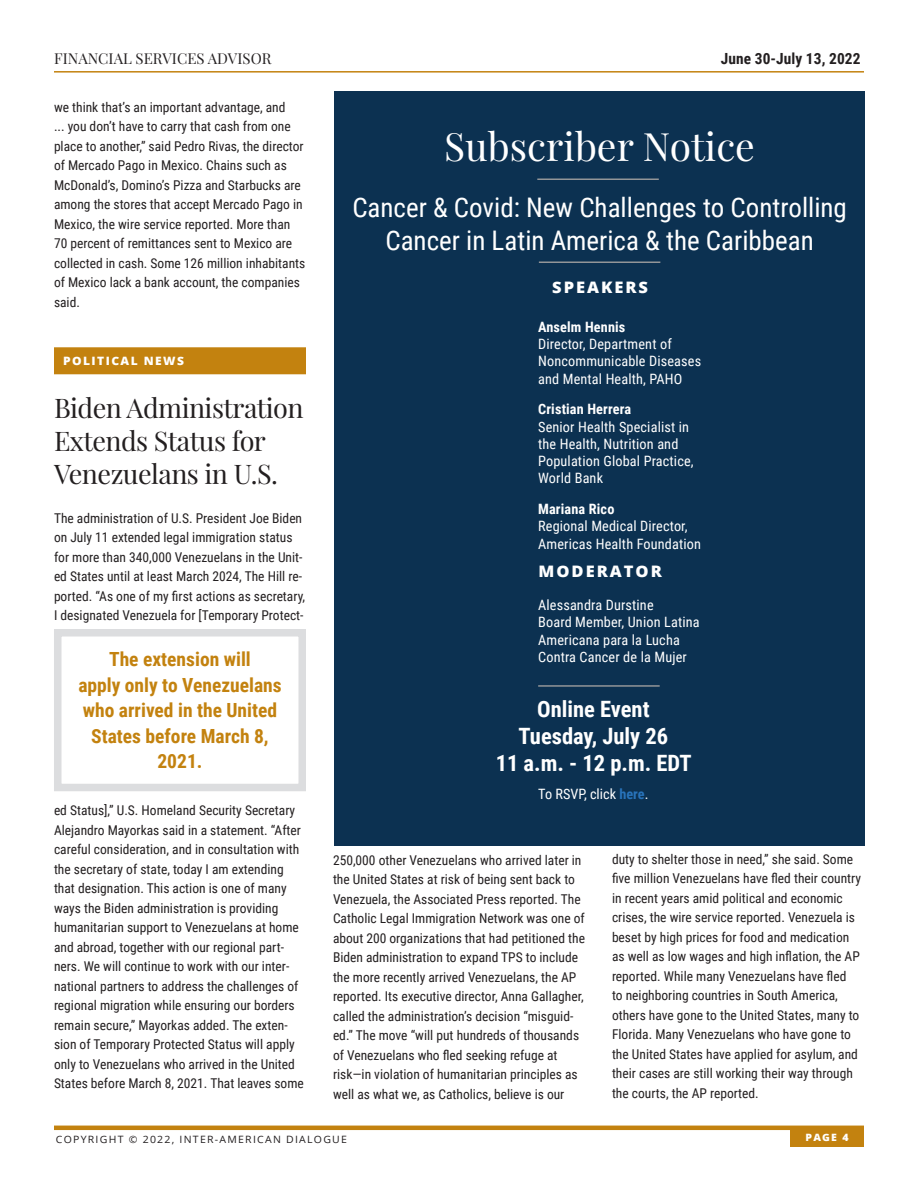
<style>
.page{position:relative;width:918px;height:1188px;background:#fff}
.page>*{position:absolute;margin:0;border:0;box-sizing:border-box;transform-origin:0 0}
.Subscriber_Notice_He{font:39px "Playfair Display";color:#fff}
.Subscriber_Notice{font:27px/32.4px "Roboto Condensed";color:#fff;text-align:center}
.Subhead_18pt{font:27px/33px "Playfair Display";letter-spacing:-.02em;color:#231f20}
.Subscriber_Notice-2{font:700 22.5px/27px "Roboto Condensed";color:#fff;text-align:center}
.Callouts_in_Box_-_13{font:700 19.5px/25.5px "Roboto Condensed";color:#c3820f;text-align:center}
.Subscriber_Notice-3{font:800 15.9px "Open Sans";letter-spacing:.12em;color:#fff;scale:1.04 1}
.t1{font:700 15.3px "Roboto Condensed";letter-spacing:.005em;color:#231f20}
.t2{font:15px "Playfair Display";letter-spacing:.005em;color:#231f20}
.Board_Memeber_Text{font:14.25px/17.2px "Roboto Condensed";letter-spacing:.01em;color:#fff}
.Subscriber_Notice-4{font:14.25px/17.2px "Roboto Condensed";letter-spacing:.01em;color:#fff}
.Main_Body_Text{font:13.5px/19.5px "Roboto Condensed";color:#231f20}
.Subhead_18pt-2{font:13.5px/19.5px "Roboto Condensed";color:#231f20}
.Sections_-_with_Yell{font:800 11.55px "Open Sans";letter-spacing:.12em;color:#fff;scale:1.04 1}
.t3{font:10.05px "Open Sans";letter-spacing:.12em;color:#231f20;scale:1.04 1}
.t4{font:800 10.05px "Open Sans";color:#fff;scale:1.04 1}
.s1{font-weight:700}
.s2{font-weight:700;color:#2873ba}
</style>
<div class="page">
<hr style="left:54px;top:1126px;width:810px;height:4px;background:#c3820f">
<div style="left:790px;top:1129px;width:74px;height:18px;background:#c3820f"></div>
<hr style="left:54px;top:71px;width:810px;height:2px;background:#c3820f">
<div style="left:54px;top:347px;width:252px;height:27px;background:#c3820f"></div>
<div style="left:334px;top:92px;width:531px;height:754px;background:#0c3151"></div>
<hr style="left:539px;top:262px;width:121px;height:1px;background:#939598">
<hr style="left:538px;top:685px;width:122px;height:2px;background:#939598">
<hr style="left:537px;top:178px;width:122px;height:2px;background:#939598">
<div style="left:54px;top:629px;width:252px;height:162px;border:8px solid #dcdddf"></div>
<p class="t2" style="left:54px;top:49px;width:219px">FINANCIAL SERVICES ADVISOR</p>
<p class="t1" style="left:721px;top:47px;width:141px">June 30-July 13, 2022</p>
<p class="Subhead_18pt-2" style="left:54px;top:97px;width:253px">we think that’s an important advantage, and<br>... you don’t have to carry that cash from one place to another,” said Pedro Rivas, the director of Mercado Pago in Mexico. Chains such as McDonald’s, Domino’s Pizza and Starbucks are among the stores that accept Mercado Pago in Mexico, the wire service reported. More than 70 percent of remittances sent to Mexico are collected in cash. Some 126 million inhabitants of Mexico lack a bank account, the companies said.</p>
<p class="Subscriber_Notice_He" style="left:444px;top:122px;width:312px">Subscriber Notice</p>
<p class="Subscriber_Notice" style="left:352px;top:190px;width:496px">Cancer &amp; Covid: New Challenges to Controlling<br>Cancer in Latin America &amp; the Caribbean</p>
<p class="Subscriber_Notice-3" style="left:552px;top:276px;width:94px">SPEAKERS</p>
<p class="Sections_-_with_Yell" style="left:63px;top:352px;width:118px">POLITICAL NEWS</p>
<p class="Subhead_18pt" style="left:54px;top:391px;width:251px">Biden Administration<br>Extends Status for<br>Venezuelans in U.S.</p>
<p class="Main_Body_Text" style="left:54px;top:508px;width:253px">The administration of U.S. President Joe Biden on July 11 extended legal immigration status for more than 340,000 Venezuelans in the Unit&shy;ed States until at least March 2024, The Hill re&shy;ported. “As one of my first actions as secretary, I designated Venezuela for [Temporary Protect-</p>
<p class="Callouts_in_Box_-_13" style="left:78px;top:646px;width:205px">The extension will<br>apply only to Venezuelans who arrived in the United<br>States before March 8,<br>2021.</p>
<p class="Main_Body_Text" style="left:54px;top:800px;width:251px">ed Status],” U.S. Homeland Security Secretary Alejandro Mayorkas said in a statement. “After careful consideration, and in consultation with the secretary of state, today I am extending that designation. This action is one of many ways the Biden administration is providing humanitarian support to Venezuelans at home and abroad, together with our regional part&shy;ners. We will continue to work with our inter&shy;national partners to address the challenges of regional migration while ensuring our borders remain secure,” Mayorkas added. The exten&shy;sion of Temporary Protected Status will apply only to Venezuelans who arrived in the United States before March 8, 2021. That leaves some</p>
<p class="Subscriber_Notice-4" style="left:538px;top:318px;width:165px"><span class="s1">Anselm Hennis<br></span>Director, Department of<br>Noncommunicable Diseases and Mental Health, PAHO</p>
<p class="Board_Memeber_Text" style="left:538px;top:400px;width:157px"><span class="s1">Cristian Herrera<br></span>Senior Health Specialist in the Health, Nutrition and<br>Population Global Practice,<br>World Bank</p>
<p class="Board_Memeber_Text" style="left:538px;top:500px;width:164px"><span class="s1">Mariana Rico<br></span>Regional Medical Director,<br>Americas Health Foundation</p>
<p class="Subscriber_Notice-3" style="left:539px;top:559px;width:120px">MODERATOR</p>
<p class="Board_Memeber_Text" style="left:538px;top:596px;width:163px">Alessandra Durstine<br>Board Member, Union Latina<br>Americana para la Lucha<br>Contra Cancer de la Mujer</p>
<p class="Subscriber_Notice-2" style="left:496px;top:694px;width:197px">Online Event<br>Tuesday, July 26<br>11 a.m. - 12 p.m. EDT</p>
<p class="Board_Memeber_Text" style="left:538px;top:784px;width:112px">To RSVP, click <span class="s2">here</span>.</p>
<p class="Main_Body_Text" style="left:333px;top:850px;width:253px">250,000 other Venezuelans who arrived later in the United States at risk of being sent back to Venezuela, the Associated Press reported. The Catholic Legal Immigration Network was one of about 200 organizations that had petitioned the Biden administration to expand TPS to include the more recently arrived Venezuelans, the AP reported. Its executive director, Anna Gallagher, called the administration’s decision “misguid&shy;ed.” The move “will put hundreds of thousands of Venezuelans who fled seeking refuge at risk—in violation of humanitarian principles as well as what we, as Catholics, believe is our</p>
<p class="Main_Body_Text" style="left:612px;top:849px;width:251px">duty to shelter those in need,” she said. Some five million Venezuelans have fled their country in recent years amid political and economic crises, the wire service reported. Venezuela is beset by high prices for food and medication as well as low wages and high inflation, the AP reported. While many Venezuelans have fled<br>to neighboring countries in South America, others have gone to the United States, many to Florida. Many Venezuelans who have gone to the United States have applied for asylum, and their cases are still working their way through the courts, the AP reported.</p>
<p class="t3" style="left:56px;top:1132px;width:281px">COPYRIGHT © 2022, INTER-AMERICAN DIALOGUE</p>
<p class="t4" style="left:806px;top:1129px;width:43px">PAGE 4</p>
</div>
